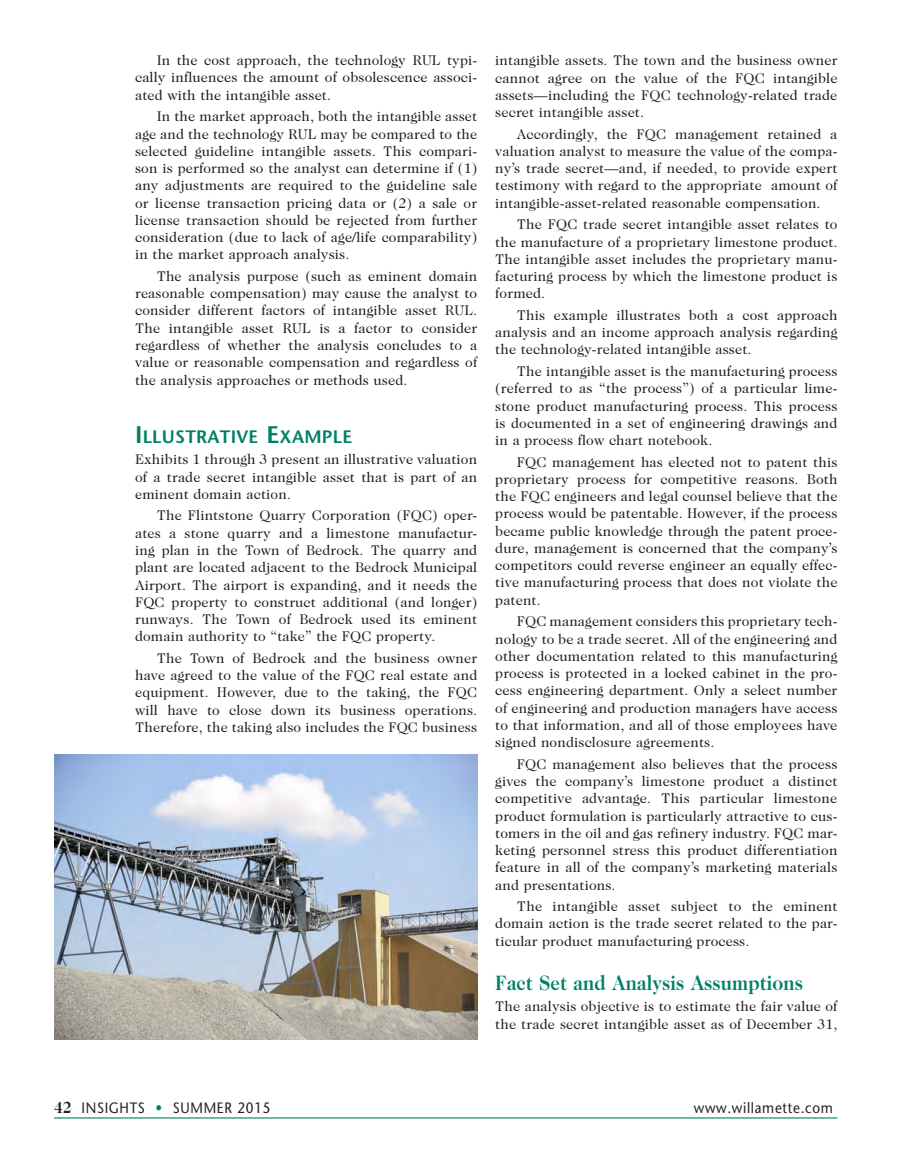
<style>
.page{position:relative;width:905px;height:1175px;background:#fff}
.page>*{position:absolute;margin:0;border:0;box-sizing:border-box;transform-origin:0 0}
.Sub_Heads_Caslon{font:700 21px "Caslon Two Twenty Four";letter-spacing:.01em;color:#008066;scale:.9 1}
.Sub_Heads_Stone{font:600 18px "Stone Sans";letter-spacing:.015em;color:#008066}
.t1{font:15px "Stone Sans";letter-spacing:.05em;color:#231f20;scale:.9 1}
.body{font:14.25px/17.2px "Caslon Two Twenty Four";letter-spacing:.01em;color:#231f20;text-align:justify}
.body__Intro_Paragr{font:14.25px/17.2px "Caslon Two Twenty Four";letter-spacing:.01em;color:#231f20;text-align:justify}
.s1{font-size:24px}
.s2{font-family:"Caslon Two Twenty Four";font-weight:700;font-size:16.5px}
.s3{color:#008066}
</style>
<div class="page">
<hr style="left:54px;top:1117px;width:783px;height:1px;background:#008066">
<img style="left:54px;top:754px;width:423px;height:286px">
<p class="body" style="left:135px;top:52px;width:344px;text-indent:22px">In the cost approach, the technology RUL typi&shy;cally influences the amount of obsolescence associ&shy;ated with the intangible asset.</p>
<p class="body" style="left:135px;top:108px;width:344px;text-indent:22px">In the market approach, both the intangible asset age and the technology RUL may be compared to the selected guideline intangible assets. This compari&shy;son is performed so the analyst can determine if (1) any adjustments are required to the guideline sale or license transaction pricing data or (2) a sale or license transaction should be rejected from further consideration (due to lack of age/life comparability) in the market approach analysis.</p>
<p class="body" style="left:135px;top:267px;width:344px;text-indent:22px">The analysis purpose (such as eminent domain reasonable compensation) may cause the analyst to consider different factors of intangible asset RUL.<br>The intangible asset RUL is a factor to consider regardless of whether the analysis concludes to a value or reasonable compensation and regardless of the analysis approaches or methods used.</p>
<p class="Sub_Heads_Stone" style="left:135px;top:425px;width:218px"><span class="s1">I</span> LLUSTRATIVE <span class="s1">E</span>XAMPLE</p>
<p class="body__Intro_Paragr" style="left:135px;top:451px;width:344px">Exhibits 1 through 3 present an illustrative valuation of a trade secret intangible asset that is part of an eminent domain action.</p>
<p class="body" style="left:135px;top:507px;width:344px;text-indent:22px">The Flintstone Quarry Corporation (FQC) oper&shy;ates a stone quarry and a limestone manufactur&shy;ing plan in the Town of Bedrock. The quarry and plant are located adjacent to the Bedrock Municipal Airport. The airport is expanding, and it needs the FQC property to construct additional (and longer) runways. The Town of Bedrock used its eminent domain authority to “take” the FQC property.</p>
<p class="body" style="left:135px;top:649px;width:344px;text-indent:22px">The Town of Bedrock and the business owner have agreed to the value of the FQC real estate and equipment. However, due to the taking, the FQC will have to close down its business operations.<br>Therefore, the taking also includes the FQC business</p>
<p class="body" style="left:495px;top:52px;width:344px">intangible assets. The town and the business owner cannot agree on the value of the FQC intangible assets—including the FQC technology-related trade secret intangible asset.</p>
<p class="body" style="left:495px;top:125px;width:343px;text-indent:22px">Accordingly, the FQC management retained a valuation analyst to measure the value of the compa&shy;ny’s trade secret—and, if needed, to provide expert testimony with regard to the appropriate amount of intangible-asset-related reasonable compensation.</p>
<p class="body" style="left:495px;top:216px;width:344px;text-indent:22px">The FQC trade secret intangible asset relates to the manufacture of a proprietary limestone product.<br>The intangible asset includes the proprietary manu&shy;facturing process by which the limestone product is formed.</p>
<p class="body" style="left:495px;top:306px;width:344px;text-indent:22px">This example illustrates both a cost approach analysis and an income approach analysis regarding the technology-related intangible asset.</p>
<p class="body" style="left:495px;top:362px;width:344px;text-indent:22px">The intangible asset is the manufacturing process (referred to as “the process”) of a particular lime&shy;stone product manufacturing process. This process is documented in a set of engineering drawings and in a process flow chart notebook.</p>
<p class="body" style="left:495px;top:453px;width:344px;text-indent:22px">FQC management has elected not to patent this proprietary process for competitive reasons. Both the FQC engineers and legal counsel believe that the process would be patentable. However, if the process became public knowledge through the patent proce&shy;dure, management is concerned that the company’s competitors could reverse engineer an equally effec&shy;tive manufacturing process that does not violate the patent.</p>
<p class="body" style="left:495px;top:612px;width:344px;text-indent:22px">FQC management considers this proprietary tech&shy;nology to be a trade secret. All of the engineering and other documentation related to this manufacturing process is protected in a locked cabinet in the pro&shy;cess engineering department. Only a select number of engineering and production managers have access to that information, and all of those employees have signed nondisclosure agreements.</p>
<p class="body" style="left:495px;top:755px;width:344px;text-indent:22px">FQC management also believes that the process gives the company’s limestone product a distinct competitive advantage. This particular limestone product formulation is particularly attractive to cus&shy;tomers in the oil and gas refinery industry. FQC mar&shy;keting personnel stress this product differentiation feature in all of the company’s marketing materials and presentations.</p>
<p class="body" style="left:495px;top:897px;width:344px;text-indent:22px">The intangible asset subject to the eminent domain action is the trade secret related to the par&shy;ticular product manufacturing process.</p>
<p class="Sub_Heads_Caslon" style="left:495px;top:970px;width:343px">Fact Set and Analysis Assumptions</p>
<p class="body__Intro_Paragr" style="left:495px;top:997px;width:344px">The analysis objective is to estimate the fair value of the trade secret intangible asset as of December 31,</p>
<p class="t1" style="left:54px;top:1098px;width:242px"><span class="s2">42</span> INSIGHTS <span class="s3">•</span> SUMMER 2015</p>
<p class="t1" style="left:693px;top:1098px;width:156px">www.willamette. com</p>
</div>
